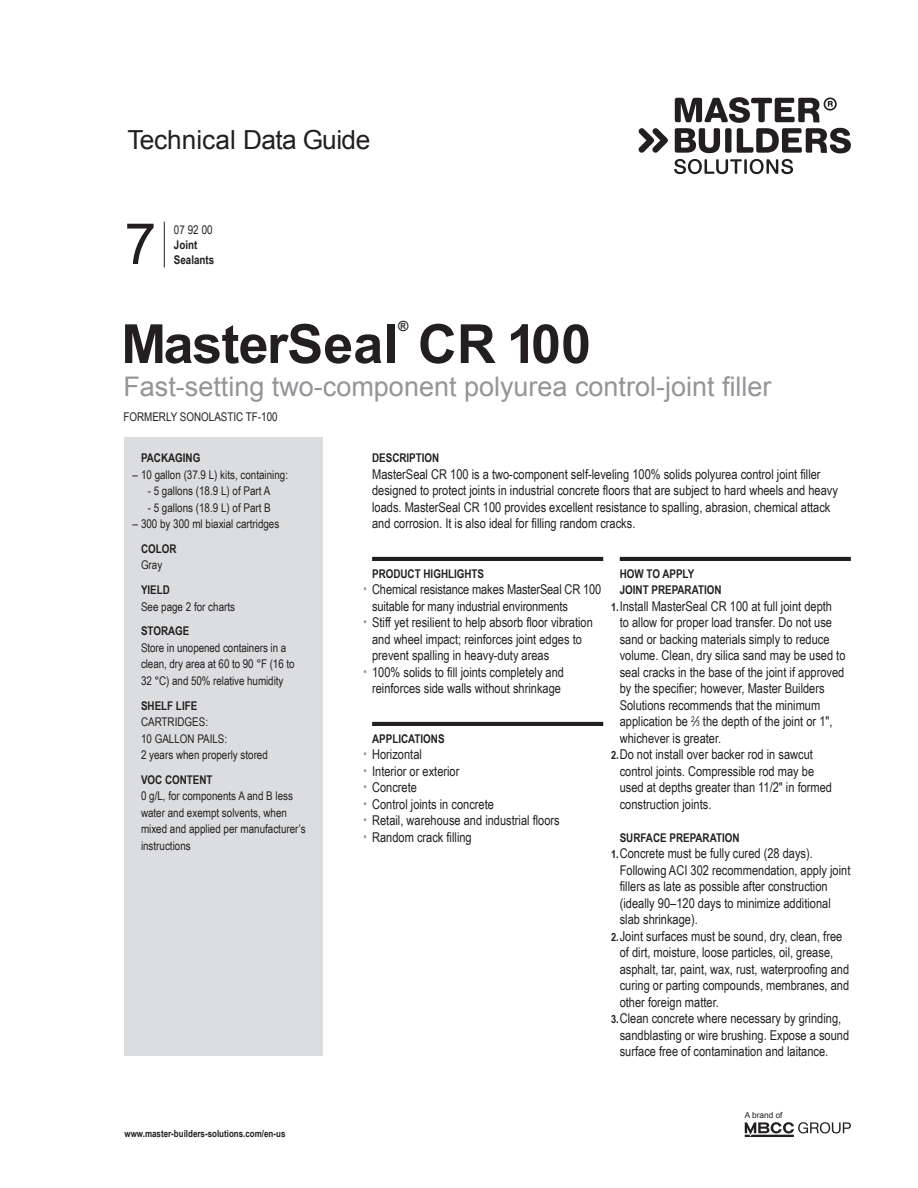
<style>
.page{position:relative;width:918px;height:1188px;background:#fff}
.page>*{position:absolute;margin:0;border:0;box-sizing:border-box;transform-origin:0 0}
.CSI_DIV__Number{font:57px "Arial";color:#231f20}
.Product_Name{font:700 54px "Arial";letter-spacing:-.015em;color:#231f20}
.Product_Name_Subhead{font:27px "Arial";color:#939598}
.t1{font:26.25px "Arial";letter-spacing:-.015em;color:#231f20}
.Product_Name-2{font:700 13.95px "Arial";color:#231f20}
.Bullets_Body{font:13.5px/16.5px "Arial Narrow";color:#231f20}
.Body_Copy__Indent{font:13.5px/16.5px "Arial Narrow";color:#231f20}
.Side_Block_Body_Copy{font:12px/16.5px "Arial Narrow";color:#231f20}
.Body_Copy__Indent-2{font:700 12px "Arial Narrow";color:#231f20}
.Headers_with_Rule{font:700 12px "Arial Narrow";color:#231f20}
.Product_Name_Subhead-2{font:12px "Arial Narrow";color:#231f20}
.Side_Block_Body_Copy-2{font:700 12px/16.5px "Arial Narrow";color:#231f20}
.CSI_DIV__Main{font:12px/15px "Arial Narrow";color:#231f20}
.CSI_DIV__Main-2{font:700 12px "Arial Narrow";color:#231f20}
.t2{font:700 9.75px "Arial Narrow";color:#231f20}
.t3{font:8.25px "Arial";color:#231f20}
.s1{font-weight:700}
.s2{font-weight:400}
.s3{font-size:12px;color:#939598}
.s4{font-weight:700;font-size:11.25px}
.s5{font-size:7.8px}
</style>
<div class="page">
<hr style="left:372px;top:557px;width:231px;height:4px;background:#231f20">
<hr style="left:372px;top:722px;width:231px;height:4px;background:#231f20">
<hr style="left:164px;top:222px;width:1px;height:45px;background:#231f20">
<div style="left:125px;top:437px;width:198px;height:619px;background:#dcdddf"></div>
<hr style="left:620px;top:557px;width:231px;height:4px;background:#231f20">
<svg style="left:674px;top:159px;width:119px;height:15px"></svg>
<svg style="left:639px;top:128px;width:29px;height:25px"></svg>
<svg style="left:675px;top:97px;width:176px;height:56px"></svg>
<svg style="left:745px;top:1122px;width:106px;height:15px"></svg>
<h3 class="t1" style="left:128px;top:122px;width:244px">Technical Data Guide</h3>
<p class="CSI_DIV__Number" style="left:125px;top:207px;width:33px">7</p>
<p class="CSI_DIV__Main" style="left:174px;top:222px;width:40px">07 92 00<br><span class="s1">Joint</span></p>
<p class="CSI_DIV__Main-2" style="left:174px;top:253px;width:42px">Sealants</p>
<p class="Product_Name-2" style="left:398px;top:317px;width:12px">®</p>
<p class="Product_Name" style="left:121px;top:308px;width:471px">MasterSeal CR 100</p>
<p class="Product_Name_Subhead" style="left:123px;top:369px;width:650px">Fast-setting two-component polyurea control-joint filler</p>
<p class="Product_Name_Subhead-2" style="left:123px;top:408px;width:156px">FORMERLY SONOLASTIC TF-100</p>
<p class="Side_Block_Body_Copy-2" style="left:141px;top:449px;width:61px">PACKAGING</p>
<p class="Side_Block_Body_Copy" style="left:132px;top:466px;width:157px">– 10 gallon (37.9 L) kits, containing:</p>
<p class="Side_Block_Body_Copy" style="left:148px;top:482px;width:124px">- 5 gallons (18.9 L) of Part A</p>
<p class="Side_Block_Body_Copy" style="left:148px;top:499px;width:125px">- 5 gallons (18.9 L) of Part B</p>
<p class="Side_Block_Body_Copy" style="left:132px;top:515px;width:149px">– 300 by 300 ml biaxial cartridges</p>
<p class="Side_Block_Body_Copy-2" style="left:141px;top:540px;width:37px">COLOR<br><span class="s2">Gray</span></p>
<p class="Side_Block_Body_Copy" style="left:141px;top:581px;width:96px"><span class="s1">YIELD<br></span>See page 2 for charts</p>
<p class="Side_Block_Body_Copy" style="left:141px;top:622px;width:155px"><span class="s1">STORAGE<br></span>Store in unopened containers in a clean, dry area at 60 to 90 °F (16 to<br>32 °C) and 50% relative humidity</p>
<p class="Side_Block_Body_Copy" style="left:141px;top:697px;width:128px"><span class="s1">SHELF LIFE<br></span>CARTRIDGES:<br>10 GALLON PAILS:<br>2 years when properly stored</p>
<p class="Side_Block_Body_Copy" style="left:141px;top:771px;width:166px"><span class="s1">VOC CONTENT<br></span>0 g/L, for components A and B less water and exempt solvents, when mixed and applied per manufacturer’s instructions</p>
<p class="t2" style="left:125px;top:1128px;width:162px">www.master-builders-solutions.com/en-us</p>
<p class="Body_Copy__Indent-2" style="left:372px;top:451px;width:69px">DESCRIPTION</p>
<p class="Body_Copy__Indent" style="left:372px;top:465px;width:467px">MasterSeal CR 100 is a two-component self-leveling 100% solids polyurea control joint filler designed to protect joints in industrial concrete floors that are subject to hard wheels and heavy loads. MasterSeal CR 100 provides excellent resistance to spalling, abrasion, chemical attack and corrosion. It is also ideal for filling random cracks.</p>
<p class="Headers_with_Rule" style="left:372px;top:566px;width:114px">PRODUCT HIGHLIGHTS</p>
<p class="Bullets_Body" style="left:372px;top:580px;width:231px;text-indent:-9px"><span class="s3">•</span> Chemical resistance makes MasterSeal CR 100 suitable for many industrial environments</p>
<p class="Bullets_Body" style="left:372px;top:613px;width:222px;text-indent:-9px"><span class="s3">•</span> Stiff yet resilient to help absorb floor vibration and wheel impact; reinforces joint edges to prevent spalling in heavy-duty areas</p>
<p class="Bullets_Body" style="left:363px;top:663px;width:202px;text-align:center"><span class="s3">•</span> 100% solids to fill joints completely and reinforces side walls without shrinkage</p>
<p class="Headers_with_Rule" style="left:372px;top:731px;width:74px">APPLICATIONS</p>
<p class="Bullets_Body" style="left:363px;top:745px;width:60px"><span class="s3">•</span> Horizontal</p>
<p class="Bullets_Body" style="left:363px;top:762px;width:98px"><span class="s3">•</span> Interior or exterior</p>
<p class="Bullets_Body" style="left:363px;top:778px;width:55px"><span class="s3">•</span> Concrete</p>
<p class="Bullets_Body" style="left:363px;top:795px;width:132px"><span class="s3">•</span> Control joints in concrete</p>
<p class="Bullets_Body" style="left:363px;top:811px;width:198px"><span class="s3">•</span> Retail, warehouse and industrial floors</p>
<p class="Bullets_Body" style="left:363px;top:828px;width:110px"><span class="s3">•</span> Random crack filling</p>
<p class="Headers_with_Rule" style="left:620px;top:566px;width:76px">HOW TO APPLY</p>
<p class="Body_Copy__Indent-2" style="left:620px;top:583px;width:103px">JOINT PREPARATION</p>
<p class="Bullets_Body" style="left:620px;top:597px;width:227px;text-indent:-9px"><span class="s4">1.</span>Install MasterSeal CR 100 at full joint depth<br>to allow for proper load transfer. Do not use sand or backing materials simply to reduce volume. Clean, dry silica sand may be used to seal cracks in the base of the joint if approved by the specifier; however, Master Builders Solutions recommends that the minimum application be <sup>2</sup>⁄<span class="s5">3</span> the depth of the joint or 1", whichever is greater.</p>
<p class="Bullets_Body" style="left:620px;top:745px;width:214px;text-indent:-9px"><span class="s4">2.</span>Do not install over backer rod in sawcut control joints. Compressible rod may be used at depths greater than 11/2" in formed construction joints.</p>
<p class="Body_Copy__Indent-2" style="left:620px;top:830px;width:121px">SURFACE PREPARATION</p>
<p class="Bullets_Body" style="left:620px;top:844px;width:232px;text-indent:-9px"><span class="s4">1.</span>Concrete must be fully cured (28 days).<br>Following ACI 302 recommendation, apply joint fillers as late as possible after construction (ideally 90–120 days to minimize additional slab shrinkage).</p>
<p class="Bullets_Body" style="left:620px;top:927px;width:231px;text-indent:-9px"><span class="s4">2.</span>Joint surfaces must be sound, dry, clean, free of dirt, moisture, loose particles, oil, grease, asphalt, tar, paint, wax, rust, waterproofing and curing or parting compounds, membranes, and other foreign matter.</p>
<p class="Bullets_Body" style="left:620px;top:1009px;width:231px;text-indent:-9px"><span class="s4">3.</span>Clean concrete where necessary by grinding, sandblasting or wire brushing. Expose a sound surface free of contamination and laitance.</p>
<p class="t3" style="left:745px;top:1110px;width:39px">A brand of</p>
</div>
